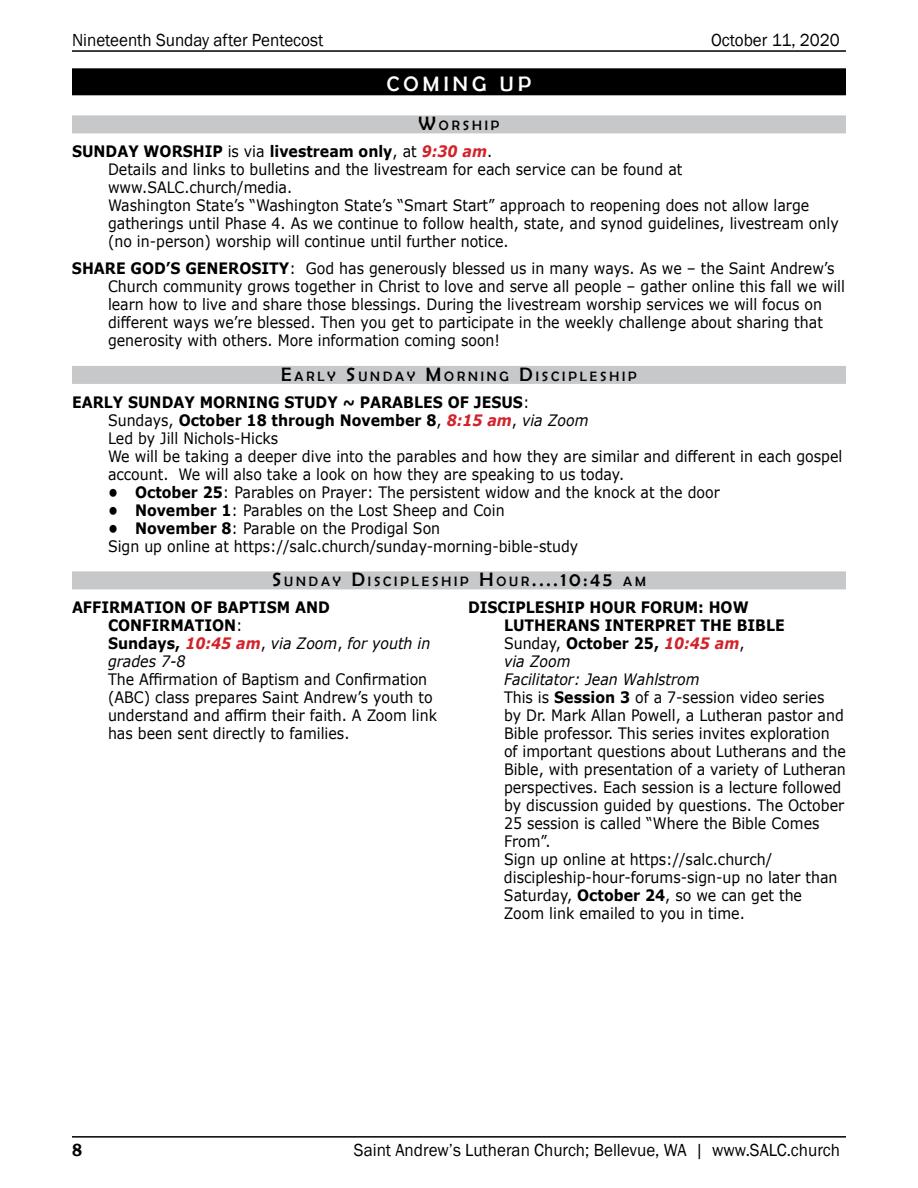
<style>
.page{position:relative;width:918px;height:1188px;background:#fff}
.page>*{position:absolute;margin:0;border:0;box-sizing:border-box;transform-origin:0 0}
.t1{font:21px "Berlin Sans FB";letter-spacing:.2em;color:#fff}
.t2{font:18px "Franklin Gothic";color:#000;scale:.95 1}
.t3{font:600 18px "Franklin Gothic";color:#000;scale:.95 1}
.t4{font:15.75px/18px "Verdana";color:#000;scale:.9 1}
.t5{font:700 15.75px/18px "Verdana";color:#000;scale:.9 1}
.t6{font:13.65px "Berlin Sans FB";letter-spacing:.215em;color:#000}
.s1{font-size:19.5px}
.s2{font-weight:700}
.s3{font-weight:700;font-style:italic;color:#d2232a}
.s4{font-style:italic}
.s5{font-weight:400}
.s6{font-style:italic;color:#d2232a}
.s7{font-weight:400;font-style:italic}
</style>
<div class="page">
<hr style="left:72px;top:1136px;width:774px;height:2px;background:#000">
<hr style="left:72px;top:50px;width:774px;height:2px;background:#000">
<div style="left:72px;top:68px;width:774px;height:27px;background:#000"></div>
<div style="left:72px;top:115px;width:774px;height:18px;background:#c7c8ca"></div>
<div style="left:72px;top:366px;width:774px;height:18px;background:#c7c8ca"></div>
<div style="left:72px;top:571px;width:774px;height:18px;background:#c7c8ca"></div>
<p class="t2" style="left:72px;top:29px;width:266px">Nineteenth Sunday after Pentecost</p>
<p class="t2" style="left:711px;top:29px;width:137px">October 11, 2020</p>
<h1 class="t1" style="left:387px;top:72px;width:146px">COMING UP</h1>
<p class="t6" style="left:419px;top:118px;width:82px"><span class="s1">W</span>ORSHIP</p>
<p class="t4" style="left:108px;top:143px;width:814px;text-indent:-36px"><span class="s2">SUNDAY WORSHIP</span> is via <span class="s2">livestream only</span>, at <span class="s3">9:30 am</span>.<br>Details and links to bulletins and the livestream for each service can be found at www.SALC.church/media.<br>Washington State’s “Washington State’s “Smart Start” approach to reopening does not allow large gatherings until Phase 4. As we continue to follow health, state, and synod guidelines, livestream only (no in-person) worship will continue until further notice.</p>
<p class="t4" style="left:108px;top:260px;width:820px;text-indent:-36px"><span class="s2">SHARE GOD’S GENEROSITY</span>: God has generously blessed us in many ways. As we – the Saint Andrew’s Church community grows together in Christ to love and serve all people – gather online this fall we will learn how to live and share those blessings. During the livestream worship services we will focus on different ways we’re blessed. Then you get to participate in the weekly challenge about sharing that generosity with others. More information coming soon!</p>
<p class="t6" style="left:281px;top:369px;width:357px"><span class="s1">E</span>ARLY <span class="s1">S</span>UNDAY <span class="s1">M</span>ORNING <span class="s1">D</span>ISCIPLES HIP</p>
<p class="t4" style="left:108px;top:393px;width:817px;text-indent:-36px"><span class="s2">EARLY SUNDAY MORNING STUDY ~ PARABLES OF JESUS</span>:<br>Sundays, <span class="s2">October 18 through November 8</span>, <span class="s3">8:15 am</span>, <span class="s4">via Zoom<br></span>Led by Jill Nichols-Hicks<br>We will be taking a deeper dive into the parables and how they are similar and different in each gospel account. We will also take a look on how they are speaking to us today.</p>
<p class="t4" style="left:108px;top:483px;width:681px"><span class="s2">• October 25</span>: Parables on Prayer: The persistent widow and the knock at the door</p>
<p class="t4" style="left:108px;top:501px;width:442px"><span class="s2">• November 1</span>: Parables on the Lost Sheep and Coin</p>
<p class="t4" style="left:108px;top:519px;width:524px"><span class="s2">• November 8</span>: Parable on the Prodigal Son<br>Sign up online at https://salc.church/sunday-morning-bible-study</p>
<p class="t6" style="left:272px;top:574px;width:374px"><span class="s1">S</span>UNDAY <span class="s1">D</span>ISCIPLES HIP <span class="s1">H</span> OUR<span class="s1">....10:45</span> AM</p>
<p class="t5" style="left:108px;top:598px;width:360px;text-indent:-36px">AFFIRMATION OF BAPTISM AND<br>CONFIRMATION<span class="s5">:<br></span>Sundays, <span class="s6">10:45 am</span><span class="s5">,</span> <span class="s7">via Zoom</span><span class="s5">,</span> <span class="s7">for youth in grades 7-8</span></p>
<p class="t4" style="left:108px;top:671px;width:367px">The Affirmation of Baptism and Confirmation (ABC) class prepares Saint Andrew’s youth to understand and affirm their faith. A Zoom link has been sent directly to families.</p>
<p class="t4" style="left:504px;top:599px;width:381px;text-indent:-36px"><span class="s2">DISCIPLESHIP HOUR FORUM: HOW LUTHERANS INTERPRET THE BIBLE<br></span>Sunday, <span class="s2">October 25,</span> <span class="s3">10:45 am</span>,<br><span class="s4">via Zoom<br>Facilitator: Jean Wahlstrom<br></span>This is <span class="s2">Session 3</span> of a 7-session video series<br>by Dr. Mark Allan Powell, a Lutheran pastor and Bible professor. This series invites exploration of important questions about Lutherans and the Bible, with presentation of a variety of Lutheran perspectives. Each session is a lecture followed by discussion guided by questions. The October 25 session is called “Where the Bible Comes From”.<br>Sign up online at https://salc.church/ discipleship-hour-forums-sign-up no later than Saturday, <span class="s2">October 24</span>, so we can get the Zoom link emailed to you in time.</p>
<p class="t3" style="left:72px;top:1138px;width:12px">8</p>
<p class="t2" style="left:354px;top:1138px;width:513px">Saint Andrew’s Lutheran Church; Bellevue, WA | www.SALC.church</p>
</div>
